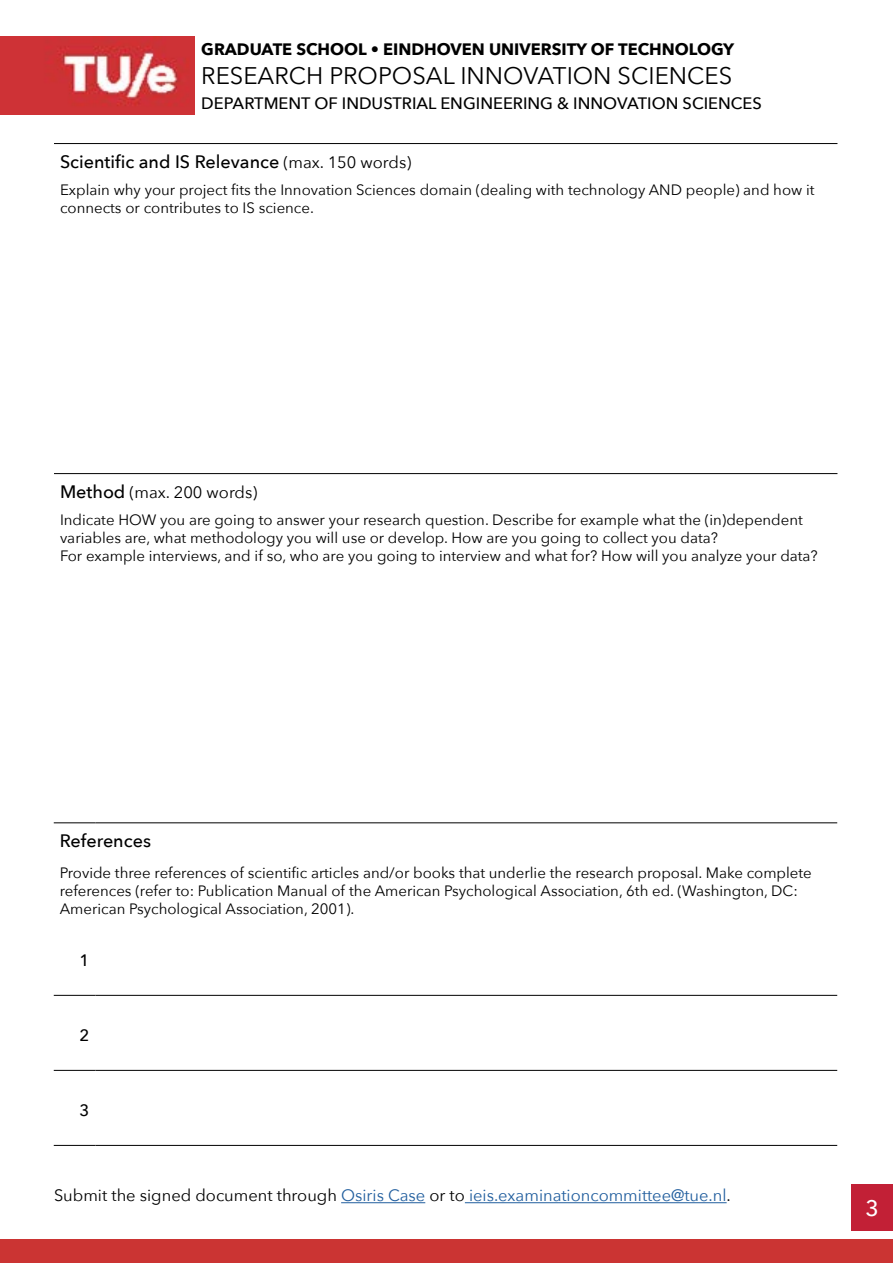
<style>
.page{position:relative;width:893px;height:1263px;background:#fff}
.page>*{position:absolute;margin:0;border:0;box-sizing:border-box;transform-origin:0 0}
.t1{font:24px "Avenir Next";color:#000}
.t2{font:500 22.5px "Avenir Next";color:#fff}
.t3{font:500 18px "Avenir Next";color:#000}
.t4{font:16.5px "Avenir Next";color:#215e9e}
.t5{font:500 16.5px "Avenir Next";color:#000}
.t6{font:700 16.5px "Avenir Next";color:#000}
.t7{font:16.5px "Avenir Next";color:#000}
.t8{font:15px/18px "Avenir Next";color:#000}
.s1{font-weight:400;font-size:16.5px}
.s2{font-weight:500;font-size:18px}
.s3{color:#000}
</style>
<div class="page">
<div style="left:0;top:1240px;width:893px;height:23px;background:#cb3433"></div>
<img style="left:0;top:37px;width:194px;height:78px">
<div style="left:851px;top:1184px;width:42px;height:47px;background:#c22036"></div>
<hr style="left:54px;top:143px;width:783px;height:1px;background:#000">
<hr style="left:54px;top:473px;width:783px;height:1px;background:#000">
<hr style="left:54px;top:1145px;width:41px;height:1px;background:#000">
<hr style="left:95px;top:1145px;width:742px;height:1px;background:#000">
<hr style="left:54px;top:995px;width:41px;height:1px;background:#000">
<hr style="left:95px;top:995px;width:742px;height:1px;background:#000">
<hr style="left:54px;top:1070px;width:41px;height:1px;background:#000">
<hr style="left:95px;top:1070px;width:742px;height:1px;background:#000">
<hr style="left:54px;top:822px;width:41px;height:1px;background:#000">
<hr style="left:95px;top:822px;width:742px;height:1px;background:#000">
<hr style="left:341px;top:1202px;width:84px;height:1px;background:#215e9e">
<hr style="left:465px;top:1202px;width:262px;height:1px;background:#215e9e">
<p class="t6" style="left:201px;top:34px;width:534px">GRADUATE SCHOOL • EINDHOVEN UNIVERSITY OF TECHNOLOGY</p>
<h1 class="t1" style="left:201px;top:55px;width:532px">RESEARCH PROPOSAL INNOVATION SCIENCES</h1>
<p class="t5" style="left:201px;top:89px;width:562px">DEPARTMENT OF INDUSTRIAL ENGINEERING &amp; INNOVATION SCIENCES</p>
<p class="t3" style="left:60px;top:146px;width:353px">Scientific and IS Relevance <span class="s1">(max. 150 words)</span></p>
<p class="t8" style="left:60px;top:180px;width:756px">Explain why your project fits the Innovation Sciences domain (dealing with technology AND people) and how it connects or contributes to IS science.</p>
<p class="t7" style="left:60px;top:478px;width:199px"><span class="s2">Method</span> (max. 200 words)</p>
<p class="t8" style="left:60px;top:510px;width:759px">Indicate HOW you are going to answer your research question. Describe for example what the (in)dependent variables are, what methodology you will use or develop. How are you going to collect you data?<br>For example interviews, and if so, who are you going to interview and what for? How will you analyze your data?</p>
<p class="t3" style="left:60px;top:825px;width:93px">References</p>
<p class="t8" style="left:60px;top:863px;width:754px">Provide three references of scientific articles and/or books that underlie the research proposal. Make complete references (refer to: Publication Manual of the American Psychological Association, 6th ed. (Washington, DC:<br>American Psychological Association, 2001).</p>
<p class="t5" style="left:80px;top:946px;width:11px">1</p>
<p class="t5" style="left:80px;top:1021px;width:11px">2</p>
<p class="t5" style="left:80px;top:1096px;width:11px">3</p>
<p class="t4" style="left:54px;top:1181px;width:678px"><span class="s3">Submit the signed document through</span> Osiris Case <span class="s3">or to</span> ieis.examinationcommittee@tue.nl<span class="s3">.</span></p>
<h2 class="t2" style="left:865px;top:1189px;width:15px">3</h2>
</div>
